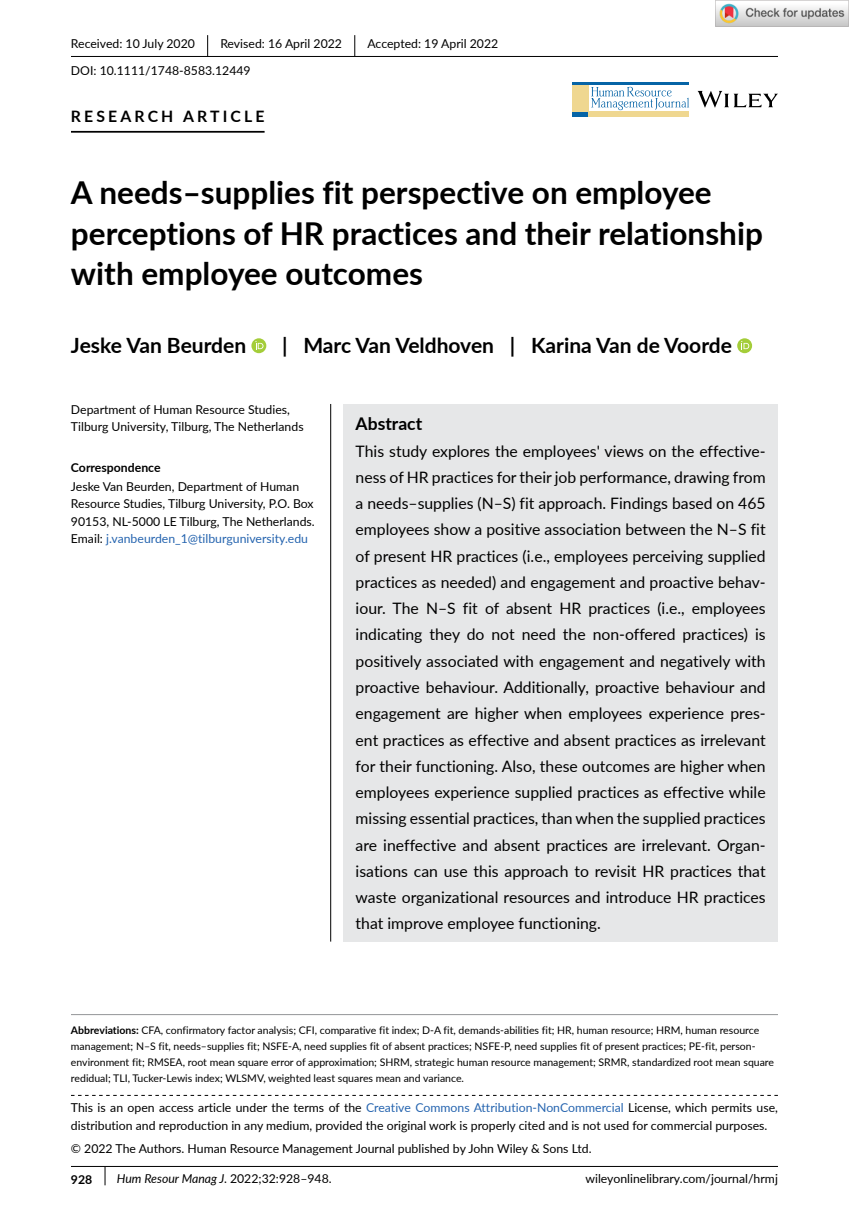
<style>
.page{position:relative;width:849px;height:1221px;background:#fff}
.page>*{position:absolute;margin:0;border:0;box-sizing:border-box;transform-origin:0 0}
.t1{font:700 31.5px/40.2px "Lato";color:#000}
.t2{font:700 21px "Lato";color:#000}
.t3{font:700 17.5px "Lato";color:#000}
.t4{font:15.75px/26.2px "Lato";color:#000;text-align:justify}
.t5{font:700 15.75px "Lato";letter-spacing:.2em;color:#000}
.t6{font:12.25px/17.5px "Lato";color:#000}
.t7{font:italic 12.25px "Lato";color:#000}
.t8{font:700 12.25px "Lato";color:#000}
.t9{font:10.5px/15.8px "Lato";color:#000}
.s1{color:#2564af}
.s2{font-weight:700}
.s3{font-style:normal}
</style>
<div class="page">
<svg style="left:105px;top:1166px;width:1px;height:19px"></svg>
<div style="left:343px;top:404px;width:434px;height:537px;background:#e6e7e8"></div>
<hr style="left:71px;top:56px;width:706px;height:1px;background:#000">
<hr style="left:71px;top:131px;width:193px;height:2px;background:#000">
<svg style="left:251px;top:338px;width:15px;height:15px"></svg>
<svg style="left:255px;top:341px;width:8px;height:8px"></svg>
<svg style="left:737px;top:338px;width:14px;height:15px"></svg>
<svg style="left:741px;top:341px;width:8px;height:8px"></svg>
<svg style="left:207px;top:35px;width:1px;height:21px"></svg>
<svg style="left:354px;top:35px;width:1px;height:21px"></svg>
<hr style="left:71px;top:1014px;width:706px;height:1px;background:#939598">
<hr style="left:71px;top:1165px;width:706px;height:1px;background:#000">
<svg style="left:71px;top:1094px;width:706px;height:1px"></svg>
<svg style="left:588px;top:85px;width:100px;height:27px"></svg>
<svg style="left:591px;top:87px;width:97px;height:23px"></svg>
<hr style="left:572px;top:82px;width:116px;height:3px;background:#0664a6">
<div style="left:572px;top:112px;width:16px;height:5px;background:#0664a6"></div>
<div style="left:588px;top:112px;width:100px;height:5px;background:#efd790"></div>
<div style="left:572px;top:85px;width:16px;height:27px;background:#efd790"></div>
<svg style="left:697px;top:91px;width:80px;height:17px"></svg>
<hr style="left:330px;top:404px;width:1px;height:537px;background:#000">
<img style="left:715px;top:0;width:133px;height:26px">
<p class="t6" style="left:71px;top:35px;width:125px">Received: 10 July 2020</p>
<p class="t6" style="left:220px;top:35px;width:123px">Revised: 16 April 2022</p>
<p class="t6" style="left:367px;top:35px;width:132px">Accepted: 19 April 2022</p>
<p class="t6" style="left:71px;top:61px;width:181px">DOI: 10.1111/1748-8583.12449</p>
<p class="t5" style="left:71px;top:105px;width:195px">RESEARCH ARTICLE</p>
<h1 class="t1" style="left:71px;top:171px;width:693px">A needs–supplies fit perspective on employee perceptions of HR practices and their relationship with employee outcomes</h1>
<h2 class="t2" style="left:71px;top:330px;width:177px">Jeske Van Beurden</h2>
<h2 class="t2" style="left:282px;top:330px;width:451px">| Marc Van Veldhoven | Karina Van de Voorde</h2>
<p class="t6" style="left:71px;top:400px;width:234px">Department of Human Resource Studies,<br>Tilburg University, Tilburg, The Netherlands</p>
<p class="t8" style="left:71px;top:458px;width:91px">Correspondence</p>
<p class="t6" style="left:71px;top:477px;width:245px">Jeske Van Beurden, Department of Human Resource Studies, Tilburg University, P.O. Box 90153, NL-5000 LE Tilburg, The Netherlands.<br>Email: <span class="s1">j.vanbeurden_1@tilburguniversity.edu</span></p>
<p class="t3" style="left:355px;top:411px;width:68px">Abstract</p>
<p class="t4" style="left:355px;top:437px;width:411px">This study explores the employees' views on the effective&shy;ness of HR practices for their job performance, drawing from a needs–supplies (N–S) fit approach. Findings based on 465 employees show a positive association between the N–S fit of present HR practices (i.e., employees perceiving supplied practices as needed) and engagement and proactive behav&shy;iour. The N–S fit of absent HR practices (i.e., employees indicating they do not need the non-offered practices) is positively associated with engagement and negatively with proactive behaviour. Additionally, proactive behaviour and engagement are higher when employees experience pres&shy;ent practices as effective and absent practices as irrelevant for their functioning. Also, these outcomes are higher when employees experience supplied practices as effective while missing essential practices, than when the supplied practices are ineffective and absent practices are irrelevant. Organ&shy;isations can use this approach to revisit HR practices that waste organizational resources and introduce HR practices that improve employee functioning.</p>
<p class="t9" style="left:71px;top:1022px;width:704px"><span class="s2">Abbreviations:</span> CFA, confirmatory factor analysis; CFI, comparative fit index; D-A fit, demands-abilities fit; HR, human resource; HRM, human resource management; N–S fit, needs–supplies fit; NSFE-A, need supplies fit of absent practices; NSFE-P, need supplies fit of present practices; PE-fit, person&shy;environment fit; RMSEA, root mean square error of approximation; SHRM, strategic human resource management; SRMR, standardized root mean square redidual; TLI, Tucker-Lewis index; WLSMV, weighted least squares mean and variance.</p>
<p class="t6" style="left:71px;top:1098px;width:708px">This is an open access article under the terms of the <span class="s1">Creative Commons Attribution-NonCommercial</span> License, which permits use, distribution and reproduction in any medium, provided the original work is properly cited and is not used for commercial purposes.</p>
<p class="t6" style="left:71px;top:1138px;width:522px">© 2022 The Authors. Human Resource Management Journal published by John Wiley &amp; Sons Ltd.</p>
<p class="t7" style="left:117px;top:1170px;width:216px">Hum Resour Manag J. <span class="s3">2022;32:928–948.</span></p>
<p class="t6" style="left:585px;top:1169px;width:194px">wileyonlinelibrary.com/journal/hrmj</p>
<p class="t8" style="left:71px;top:1169px;width:23px">928</p>
</div>
